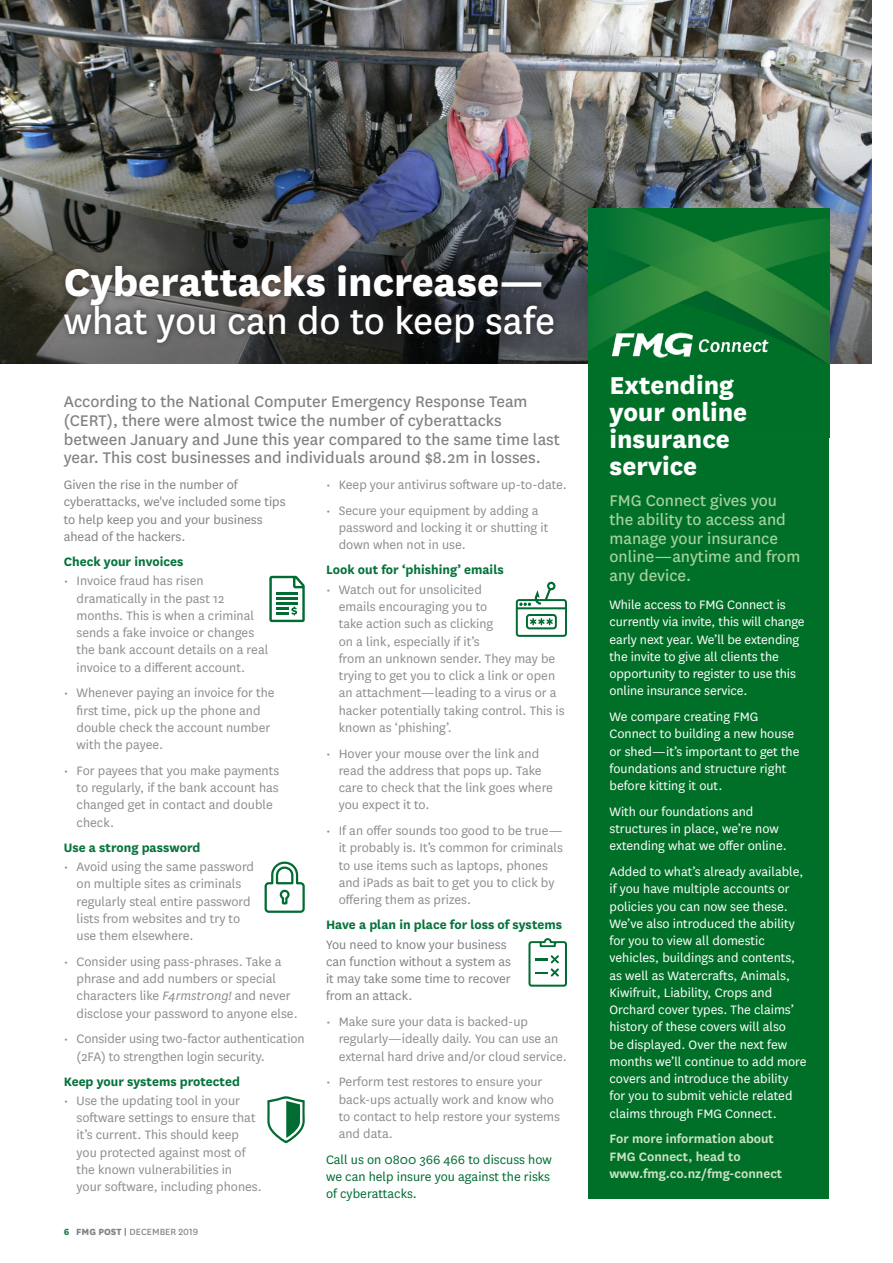
<style>
.page{position:relative;width:893px;height:1263px;background:#fff}
.page>*{position:absolute;margin:0;border:0;box-sizing:border-box;transform-origin:0 0}
.MAIN_HEADER{font:800 45px "National";color:#fff}
.MAIN_HEADER-2{font:42px "National";color:#fff}
.Header_-_Small_story{font:800 28.5px/27px "National";color:#fff}
.Body_Main{font:18px/18.8px "National";color:#808285}
.Intro_Main{font:18px/18.8px "National";color:#a5d39b}
.t1{font:14.25px/17.2px "National";color:#8b8d90}
.Body_Main-2{font:14.25px/17.2px "National";color:#fff}
.Body_Main-3{font:14.25px/17.2px "National";color:#808285}
.Body_Subhead_3{font:700 14.25px "National";color:#06733c}
.Body_Main-4{font:14.25px/17.2px "National";color:#006b32}
.Body_Main-5{font:600 14.25px/17.2px "National";color:#cde3c6}
.t2{font:10.5px "National";color:#808285}
.s1{font-style:italic}
.s2{font-weight:800;color:#1e7e4c}
.s3{font-weight:800}
</style>
<div class="page">
<img style="left:0;top:0;width:872px;height:145px">
<img style="left:0;top:145px;width:872px;height:219px">
<div style="left:57px;top:258px;width:504px;height:92px;background:#231f20;opacity:.42"></div>
<div style="left:588px;top:208px;width:241px;height:991px;background:#007028"></div>
<img style="left:588px;top:208px;width:241px;height:157px">
<img style="left:609px;top:326px;width:167px;height:32px">
<svg style="left:528px;top:938px;width:39px;height:49px"></svg>
<svg style="left:516px;top:581px;width:51px;height:56px"></svg>
<svg style="left:264px;top:861px;width:41px;height:52px"></svg>
<svg style="left:269px;top:576px;width:36px;height:46px"></svg>
<svg style="left:267px;top:1096px;width:38px;height:47px"></svg>
<p class="MAIN_HEADER" style="left:64px;top:250px;width:482px">Cyberattacks increase—</p>
<p class="MAIN_HEADER-2" style="left:64px;top:293px;width:493px">what you can do to keep safe</p>
<p class="Body_Main" style="left:64px;top:391px;width:498px">According to the National Computer Emergency Response Team (CERT), there were almost twice the number of cyberattacks between January and June this year compared to the same time last year. This cost businesses and individuals around $8.2m in losses.</p>
<p class="Body_Main-3" style="left:64px;top:476px;width:223px">Given the rise in the number of cyberattacks, we've included some tips to help keep you and your business ahead of the hackers.</p>
<p class="Body_Subhead_3" style="left:64px;top:551px;width:121px">Check your invoices</p>
<p class="t1" style="left:77px;top:572px;width:193px;text-indent:-13px">• Invoice fraud has risen dramatically in the past 12 months. This is when a criminal sends a fake invoice or changes the bank account details on a real invoice to a different account.</p>
<p class="t1" style="left:77px;top:684px;width:200px;text-indent:-13px">• Whenever paying an invoice for the first time, pick up the phone and double check the account number with the payee.</p>
<p class="t1" style="left:77px;top:761px;width:204px;text-indent:-13px">• For payees that you make payments to regularly, if the bank account has changed get in contact and double check.</p>
<p class="Body_Subhead_3" style="left:64px;top:837px;width:138px">Use a strong password</p>
<p class="t1" style="left:77px;top:857px;width:179px;text-indent:-13px">• Avoid using the same password on multiple sites as criminals regularly steal entire password lists from websites and try to use them elsewhere.</p>
<p class="t1" style="left:77px;top:952px;width:223px;text-indent:-13px">• Consider using pass-phrases. Take a phrase and add numbers or special characters like <span class="s1">F4rmstr0ng!</span> and never disclose your password to anyone else.</p>
<p class="t1" style="left:77px;top:1030px;width:230px;text-indent:-13px">• Consider using two-factor authentication (2FA) to strengthen login security.</p>
<p class="Body_Subhead_3" style="left:64px;top:1071px;width:178px">Keep your systems protected</p>
<p class="t1" style="left:77px;top:1091px;width:187px;text-indent:-13px">• Use the updating tool in your software settings to ensure that it’s current. This should keep you protected against most of the known vulnerabilities in<br>your software, including phones.</p>
<p class="t1" style="left:326px;top:476px;width:242px">• Keep your antivirus software up-to-date.</p>
<p class="t1" style="left:339px;top:501px;width:211px;text-indent:-13px">• Secure your equipment by adding a password and locking it or shutting it down when not in use.</p>
<p class="Body_Subhead_3" style="left:326px;top:560px;width:179px">Look out for ‘phishing’ emails</p>
<p class="t1" style="left:339px;top:580px;width:227px;text-indent:-13px">• Watch out for unsolicited<br>emails encouraging you to<br>take action such as clicking<br>on a link, especially if it’s<br>from an unknown sender. They may be trying to get you to click a link or open an attachment—leading to a virus or a hacker potentially taking control. This is known as ‘phishing’.</p>
<p class="t1" style="left:339px;top:744px;width:216px;text-indent:-13px">• Hover your mouse over the link and read the address that pops up. Take care to check that the link goes where you expect it to.</p>
<p class="t1" style="left:339px;top:821px;width:226px;text-indent:-13px">• If an offer sounds too good to be true— it probably is. It’s common for criminals to use items such as laptops, phones and iPads as bait to get you to click by offering them as prizes.</p>
<p class="Body_Subhead_3" style="left:326px;top:915px;width:238px">Have a plan in place for loss of systems</p>
<p class="Body_Main-3" style="left:326px;top:935px;width:187px">You need to know your business can function without a system as it may take some time to recover from an attack.</p>
<p class="t1" style="left:339px;top:1012px;width:230px;text-indent:-13px">• Make sure your data is backed-up regularly—ideally daily. You can use an external hard drive and/or cloud service.</p>
<p class="t1" style="left:339px;top:1073px;width:223px;text-indent:-13px">• Perform test restores to ensure your back-ups actually work and know who to contact to help restore your systems and data.</p>
<p class="Body_Main-4" style="left:326px;top:1150px;width:227px">Call us on 0800 366 466 to discuss how we can help insure you against the risks of cyberattacks.</p>
<p class="t2" style="left:64px;top:1225px;width:136px"><span class="s2">6</span> <span class="s3">FMG POST |</span> DECEMBER 2019</p>
<p class="Header_-_Small_story" style="left:609px;top:369px;width:139px">Extending your online insurance service</p>
<p class="Intro_Main" style="left:609px;top:490px;width:192px">FMG Connect gives you the ability to access and manage your insurance online—anytime and from any device.</p>
<p class="Body_Main-2" style="left:609px;top:595px;width:197px">While access to FMG Connect is currently via invite, this will change early next year. We’ll be extending the invite to give all clients the opportunity to register to use this online insurance service.</p>
<p class="Body_Main-2" style="left:609px;top:707px;width:192px">We compare creating FMG<br>Connect to building a new house or shed—it’s important to get the foundations and structure right before kitting it out.</p>
<p class="Body_Main-2" style="left:609px;top:802px;width:179px">With our foundations and structures in place, we’re now extending what we offer online.</p>
<p class="Body_Main-2" style="left:609px;top:862px;width:198px">Added to what’s already available, if you have multiple accounts or policies you can now see these.<br>We’ve also introduced the ability for you to view all domestic vehicles, buildings and contents, as well as Watercrafts, Animals,<br>Kiwifruit, Liability, Crops and<br>Orchard cover types. The claims’ history of these covers will also<br>be displayed. Over the next few months we’ll continue to add more covers and introduce the ability for you to submit vehicle related claims through FMG Connect.</p>
<p class="Body_Main-5" style="left:609px;top:1129px;width:174px">For more information about<br>FMG Connect, head to www.fmg.co.nz/fmg-connect</p>
</div>
